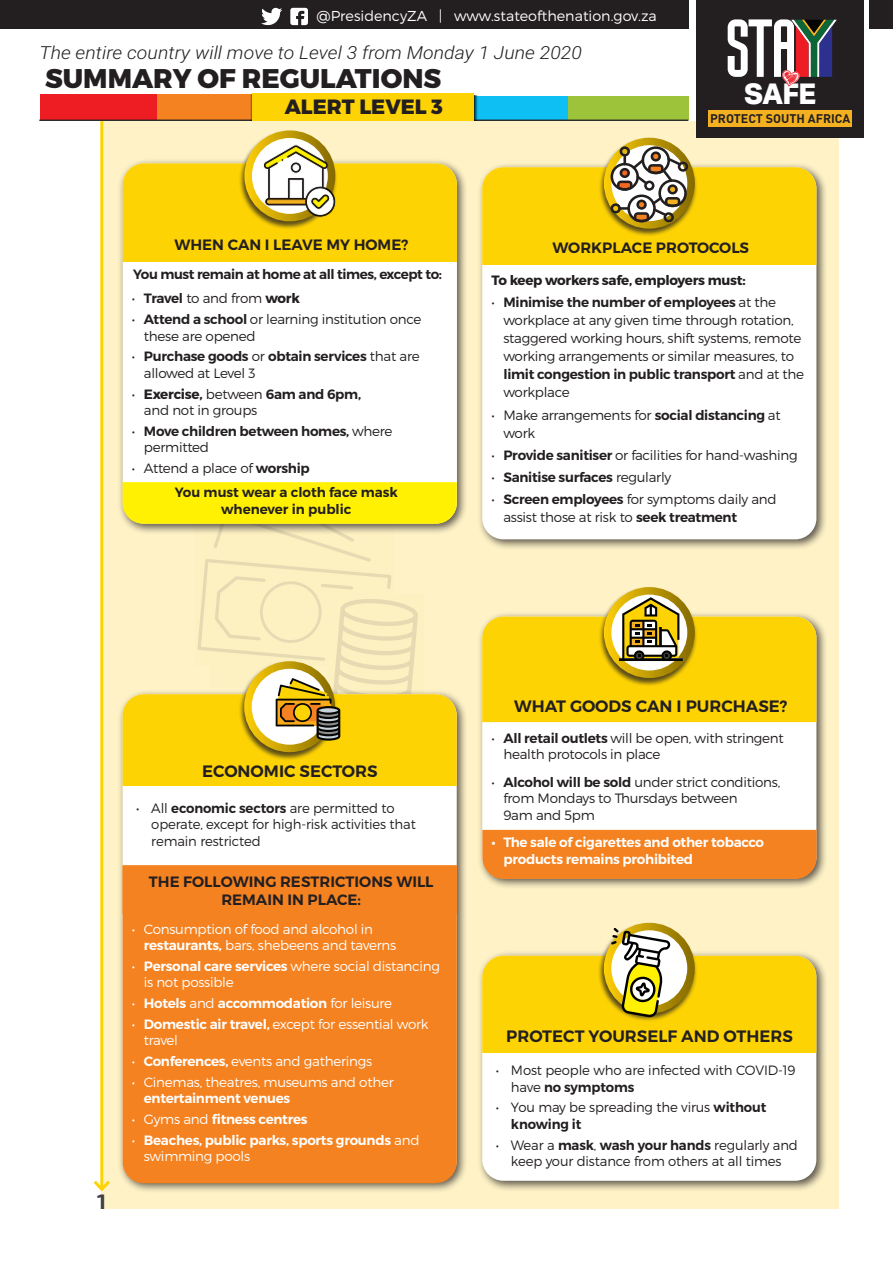
<style>
.page{position:relative;width:893px;height:1263px;background:#fff}
.page>*{position:absolute;margin:0;border:0;box-sizing:border-box;transform-origin:0 0}
.t1{font:800 28.5px "Aktiv Grotesk";color:#fff}
.t2{font:27px "Trueno Ex Bd";color:#231f20}
.t3{font:700 21px "Exo 2";color:#403f3f}
.t4{font:20.7px "Trueno Ex Bd";color:#231f20}
.t5{font:italic 300 18px "Roboto";color:#231f20;scale:1.08 1}
.t6{font:16.5px "Trueno S Bd";color:#231f20}
.t7{font:15px/18px "Trueno S Bd";color:#231f20;text-align:center}
.t8{font:14.4px "Trueno Lt";color:#fff}
.t9{font:13.5px/16.5px "Trueno Lt";letter-spacing:-.02em;color:#231f20}
.t10{font:13.5px/16.5px "Trueno Lt";letter-spacing:-.02em;color:#fff}
.t11{font:13.5px/16.5px "Trueno S Bd";letter-spacing:-.02em;color:#fff}
.t12{font:13.5px/16.5px "Trueno S Bd";letter-spacing:-.02em;color:#231f20}
.t13{font:13.5px/16.5px "Trueno S Bd";color:#231f20;text-align:center}
.t14{font:13.5px "Trueno Bd";letter-spacing:-.02em;color:#231f20}
.t15{font:700 12.45px "DIN";color:#231f20}
.s1{font-family:"Trueno S Bd"}
.s2{font-family:"Trueno Bd"}
.s3{font-family:"Trueno Lt"}
</style>
<div class="page">
<div style="left:102px;top:121px;width:737px;height:1088px;background:#fef2c6"></div>
<div style="left:40px;top:95px;width:119px;height:25px;background:#ee1d23"></div>
<div style="left:158px;top:95px;width:140px;height:25px;background:#f58220"></div>
<div style="left:448px;top:96px;width:120px;height:23px;background:#0dbff2"></div>
<div style="left:568px;top:96px;width:120px;height:23px;background:#9dc33b"></div>
<hr style="left:100px;top:121px;width:3px;height:1068px;background:#fed304">
<svg style="left:93px;top:1177px;width:17px;height:17px"></svg>
<div style="left:0;top:0;width:688px;height:29px;background:#231f20"></div>
<div style="left:870px;top:0;width:23px;height:29px;background:#231f20"></div>
<svg style="left:261px;top:8px;width:21px;height:17px"></svg>
<svg style="left:290px;top:8px;width:18px;height:17px"></svg>
<hr style="left:39px;top:120px;width:649px;height:1px;background:#231f20">
<hr style="left:474px;top:96px;width:3px;height:25px;background:#231f20">
<hr style="left:250px;top:95px;width:3px;height:26px;background:#231f20">
<div style="left:253px;top:94px;width:221px;height:27px;background:#fed304"></div>
<div style="left:477px;top:162px;width:350px;height:389px;background:#231f20;opacity:.75"></div>
<div style="left:482px;top:167px;width:334px;height:372px;background:#fff;border-radius:21px"></div>
<div style="left:482px;top:167px;width:334px;height:97px;background:#fed304"></div>
<div style="left:598px;top:137px;width:100px;height:100px;background:#231f20;opacity:.75"></div>
<div style="left:604px;top:138px;width:91px;height:91px;border:8px solid #fff;border-radius:50%"></div>
<svg style="left:610px;top:146px;width:78px;height:76px;background:#b1a586"></svg>
<div style="left:697px;top:0;width:167px;height:138px;background:#231f20"></div>
<svg style="left:728px;top:19px;width:109px;height:68px"></svg>
<div style="left:708px;top:110px;width:144px;height:17px;background:#f3b122"></div>
<div style="left:117px;top:158px;width:351px;height:377px;background:#231f20;opacity:.75"></div>
<div style="left:123px;top:163px;width:334px;height:361px;background:#fff;border-radius:21px"></div>
<div style="left:123px;top:163px;width:334px;height:99px;background:#fed304"></div>
<div style="left:238px;top:130px;width:100px;height:100px;background:#231f20;opacity:.75"></div>
<svg style="left:248px;top:134px;width:84px;height:84px"></svg>
<div style="left:244px;top:130px;width:91px;height:91px;border:8px solid #fff;border-radius:50%"></div>
<svg style="left:261px;top:144px;width:78px;height:78px;background:#cfc38e"></svg>
<div style="left:477px;top:611px;width:350px;height:278px;background:#231f20;opacity:.75"></div>
<div style="left:482px;top:617px;width:334px;height:261px;background:#fff;border-radius:21px"></div>
<div style="left:604px;top:587px;width:91px;height:91px;border:8px solid #fff;border-radius:50%"></div>
<svg style="left:482px;top:597px;width:334px;height:125px;background:#f1ce28"></svg>
<div style="left:482px;top:830px;width:335px;height:49px;background:#f58220"></div>
<div style="left:477px;top:950px;width:350px;height:242px;background:#231f20;opacity:.75"></div>
<div style="left:482px;top:956px;width:334px;height:225px;background:#fff;border-radius:21px"></div>
<div style="left:482px;top:956px;width:334px;height:97px;background:#fed304"></div>
<div style="left:598px;top:922px;width:100px;height:100px;background:#231f20;opacity:.75"></div>
<svg style="left:608px;top:926px;width:83px;height:84px"></svg>
<div style="left:604px;top:923px;width:91px;height:91px;border:8px solid #fff;border-radius:50%"></div>
<svg style="left:611px;top:928px;width:60px;height:90px;background:#c0b66f"></svg>
<div style="left:117px;top:689px;width:351px;height:504px;background:#231f20;opacity:.75"></div>
<div style="left:123px;top:694px;width:334px;height:488px;background:#fff;border-radius:21px"></div>
<div style="left:123px;top:694px;width:334px;height:92px;background:#fed304"></div>
<div style="left:238px;top:660px;width:100px;height:100px;background:#231f20;opacity:.75"></div>
<div style="left:244px;top:661px;width:91px;height:91px;border:8px solid #fff;border-radius:50%"></div>
<svg style="left:123px;top:482px;width:334px;height:259px"></svg>
<div style="left:123px;top:913px;width:334px;height:270px;background:#f58220"></div>
<div style="left:123px;top:865px;width:334px;height:48px;background:#f58220"></div>
<p class="t8" style="left:317px;top:7px;width:342px">@PresidencyZA | www.stateofthenation.gov.za</p>
<p class="t5" style="left:39px;top:40px;width:504px">The entire country will move to Level 3 from Monday 1 June 2020</p>
<p class="t2" style="left:45px;top:61px;width:397px">SUMMARY OF REGULATIONS</p>
<p class="t4" style="left:285px;top:93px;width:160px">ALERT LEVEL 3</p>
<p class="t1" style="left:744px;top:76px;width:74px">SAFE</p>
<p class="t15" style="left:710px;top:111px;width:142px">PROTECT SOUTH AFRICA</p>
<p class="t7" style="left:174px;top:235px;width:235px">WHEN CAN I LEAVE MY HOME?</p>
<p class="t12" style="left:133px;top:266px;width:310px">You must remain at home at all times, except to:</p>
<p class="t9" style="left:132px;top:290px;width:169px">• <span class="s1">Travel</span> to and from <span class="s2">work</span></p>
<p class="t9" style="left:144px;top:311px;width:279px;text-indent:-12px">• <span class="s1">Attend a school</span> or learning institution once these are opened</p>
<p class="t12" style="left:144px;top:348px;width:277px;text-indent:-12px"><span class="s3">•</span> Purchase goods <span class="s3">or</span> obtain services <span class="s3">that are allowed at Level 3</span></p>
<p class="t9" style="left:144px;top:385px;width:219px;text-indent:-12px">• <span class="s2">Exercise,</span> between <span class="s1">6am and 6pm, </span>and not in groups</p>
<p class="t12" style="left:144px;top:423px;width:250px;text-indent:-12px"><span class="s3">•</span> Move children between homes, <span class="s3">where permitted</span></p>
<p class="t9" style="left:132px;top:460px;width:179px">• Attend a place of <span class="s1">worship</span></p>
<p class="t13" style="left:175px;top:484px;width:225px">You must wear a cloth face mask whenever in public</p>
<p class="t7" style="left:552px;top:239px;width:198px">WORKPLACE PROTOCOLS</p>
<p class="t14" style="left:491px;top:272px;width:256px">To keep workers safe, employers must:</p>
<p class="t9" style="left:503px;top:293px;width:302px;line-height:18px;text-indent:-12px">• <span class="s1">Minimise the number of employees</span> at the workplace at any given time through rotation, staggered working hours, shift systems, remote working arrangements or similar measures, to <span class="s1">limit congestion in public transport</span> and at the workplace</p>
<p class="t9" style="left:503px;top:405px;width:279px;line-height:18px;text-indent:-12px">• Make arrangements for <span class="s1">social distancing</span> at work</p>
<p class="t9" style="left:491px;top:446px;width:308px">• <span class="s1">Provide sanitiser</span> or facilities for hand-washing</p>
<p class="t12" style="left:491px;top:469px;width:181px"><span class="s3">•</span> Sanitise surfaces <span class="s3">regularly</span></p>
<p class="t9" style="left:503px;top:490px;width:275px;line-height:18px;text-indent:-12px">• <span class="s1">Screen employees</span> for symptoms daily and assist those at risk to <span class="s1">seek treatment</span></p>
<p class="t3" style="left:97px;top:1189px;width:11px">1</p>
<p class="t6" style="left:202px;top:761px;width:177px">ECONOMIC SECTORS</p>
<p class="t9" style="left:151px;top:799px;width:266px;text-indent:-15px">• All <span class="s1">economic sectors</span> are permitted to operate, except for high-risk activities that remain restricted</p>
<p class="t7" style="left:149px;top:873px;width:286px">THE FOLLOWING RESTRICTIONS WILL<br>REMAIN IN PLACE:</p>
<p class="t10" style="left:144px;top:920px;width:254px;text-indent:-12px">• Consumption of food and alcohol in <span class="s1">restaurants,</span> bars, shebeens and taverns</p>
<p class="t10" style="left:144px;top:957px;width:298px;text-indent:-12px">• <span class="s1">Personal care services</span> where social distancing is not possible</p>
<p class="t11" style="left:132px;top:995px;width:262px"><span class="s3">•</span> Hotels <span class="s3">and</span> accommodation <span class="s3">for leisure</span></p>
<p class="t10" style="left:144px;top:1015px;width:286px;text-indent:-12px">• <span class="s1">Domestic air travel,</span> except for essential work travel</p>
<p class="t10" style="left:132px;top:1053px;width:242px">• <span class="s1">Conferences,</span> events and gatherings</p>
<p class="t10" style="left:144px;top:1073px;width:251px;text-indent:-12px">• Cinemas, theatres, museums and other <span class="s1">entertainment venues</span></p>
<p class="t11" style="left:132px;top:1111px;width:177px"><span class="s3">• Gyms and</span> fitness centres</p>
<p class="t11" style="left:144px;top:1132px;width:277px;text-indent:-12px"><span class="s3">•</span> Beaches, public parks, sports grounds <span class="s3">and swimming pools</span></p>
<p class="t6" style="left:514px;top:696px;width:275px">WHAT GOODS CAN I PURCHASE?</p>
<p class="t9" style="left:503px;top:729px;width:282px;text-indent:-12px">• <span class="s1">All retail outlets</span> will be open, with stringent health protocols in place</p>
<p class="t9" style="left:503px;top:773px;width:278px;text-indent:-12px">• <span class="s1">Alcohol will be sold</span> under strict conditions, from Mondays to Thursdays between<br>9am and 5pm</p>
<p class="t11" style="left:503px;top:834px;width:262px;text-indent:-12px">• The sale of cigarettes and other tobacco products remains prohibited</p>
<p class="t6" style="left:506px;top:1026px;width:288px">PROTECT YOURSELF AND OTHERS</p>
<p class="t9" style="left:511px;top:1062px;width:286px;text-indent:-15px">• Most people who are infected with COVID-19 have <span class="s1">no symptoms</span></p>
<p class="t9" style="left:511px;top:1099px;width:257px;text-indent:-15px">• You may be spreading the virus <span class="s1">without knowing it</span></p>
<p class="t9" style="left:496px;top:1136px;width:303px;text-align:center">• Wear a <span class="s1">mask</span>, <span class="s1">wash your hands</span> regularly and keep your distance from others at all times</p>
</div>
